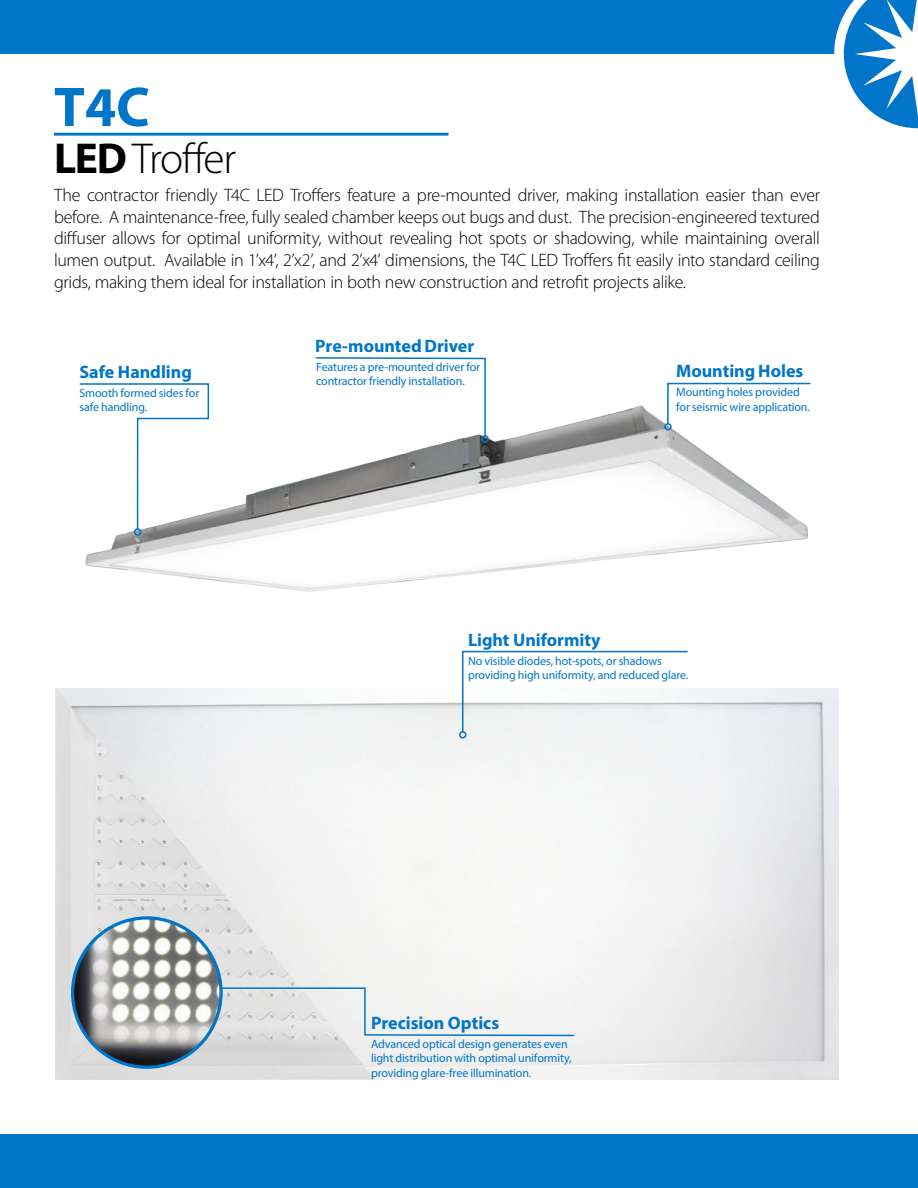
<style>
.page{position:relative;width:918px;height:1188px;background:#fff}
.page>*{position:absolute;margin:0;border:0;box-sizing:border-box;transform-origin:0 0}
.t1{font:700 56.4px "Myriad Pro";color:#0075c9}
.t2{font:300 43.5px "Myriad Pro";letter-spacing:-.035em;color:#000}
.t3{font:300 18px/21.6px "Myriad Pro";letter-spacing:-.015em;color:#000;text-align:justify}
.t4{font:700 18px "Myriad Pro";color:#0075c9}
.t5{font:12px/14.4px "Myriad Pro";letter-spacing:-.01em;color:#0075c9}
.s1{font-weight:700}
</style>
<div class="page">
<img style="left:86px;top:406px;width:722px;height:186px">
<div style="left:0;top:1134px;width:918px;height:54px;background:#0075c9"></div>
<div style="left:0;top:0;width:918px;height:54px;background:#0075c9"></div>
<hr style="left:54px;top:133px;width:395px;height:3px;background:#0075c9">
<img style="left:55px;top:689px;width:784px;height:391px">
<svg style="left:666px;top:382px;width:145px;height:43px"></svg>
<div style="left:664px;top:423px;width:8px;height:8px;border:2px solid #0075c9;border-radius:50%"></div>
<svg style="left:315px;top:357px;width:172px;height:80px"></svg>
<div style="left:481px;top:435px;width:8px;height:8px;border:2px solid #0075c9;border-radius:50%"></div>
<svg style="left:461px;top:650px;width:228px;height:83px"></svg>
<div style="left:459px;top:731px;width:7px;height:8px;border:2px solid #0075c9;border-radius:50%"></div>
<svg style="left:79px;top:383px;width:131px;height:148px"></svg>
<div style="left:134px;top:528px;width:7px;height:8px;border:2px solid #0075c9;border-radius:50%"></div>
<svg style="left:834px;top:0;width:84px;height:129px"></svg>
<img style="left:56px;top:689px;width:319px;height:391px">
<img style="left:73px;top:918px;width:148px;height:149px;border-radius:74px">
<div style="left:71px;top:916px;width:152px;height:153px;border:3px solid #0075c9;border-radius:50%"></div>
<svg style="left:220px;top:987px;width:355px;height:50px"></svg>
<h1 class="t1" style="left:54px;top:70px;width:97px">T4C</h1>
<h2 class="t2" style="left:54px;top:132px;width:184px"><span class="s1">LED</span> Troffer</h2>
<p class="t3" style="left:54px;top:184px;width:768px">The contractor friendly T4C LED Troffers feature a pre-mounted driver, making installation easier than ever before. A maintenance-free, fully sealed chamber keeps out bugs and dust. The precision-engineered textured diffuser allows for optimal uniformity, without revealing hot spots or shadowing, while maintaining overall lumen output. Available in 1’x4’, 2’x2’, and 2’x4’ dimensions, the T4C LED Troffers fit easily into standard ceiling grids, making them ideal for installation in both new construction and retrofit projects alike.</p>
<p class="t4" style="left:79px;top:360px;width:114px">Safe Handling</p>
<p class="t5" style="left:80px;top:386px;width:121px">Smooth formed sides for safe handling.</p>
<p class="t4" style="left:315px;top:334px;width:160px">Pre-mounted Driver</p>
<p class="t5" style="left:316px;top:360px;width:165px">Features a pre-mounted driver for contractor friendly installation.</p>
<p class="t4" style="left:676px;top:359px;width:129px">Mounting Holes</p>
<p class="t5" style="left:676px;top:385px;width:135px">Mounting holes provided for seismic wire application.</p>
<p class="t4" style="left:468px;top:628px;width:134px">Light Uniformity</p>
<p class="t5" style="left:468px;top:653px;width:222px">No visible diodes, hot-spots, or shadows providing high uniformity, and reduced glare.</p>
<p class="t4" style="left:371px;top:1011px;width:130px">Precision Optics</p>
<p class="t5" style="left:371px;top:1036px;width:202px">Advanced optical design generates even light distribution with optimal uniformity, providing glare-free illumination.</p>
</div>
